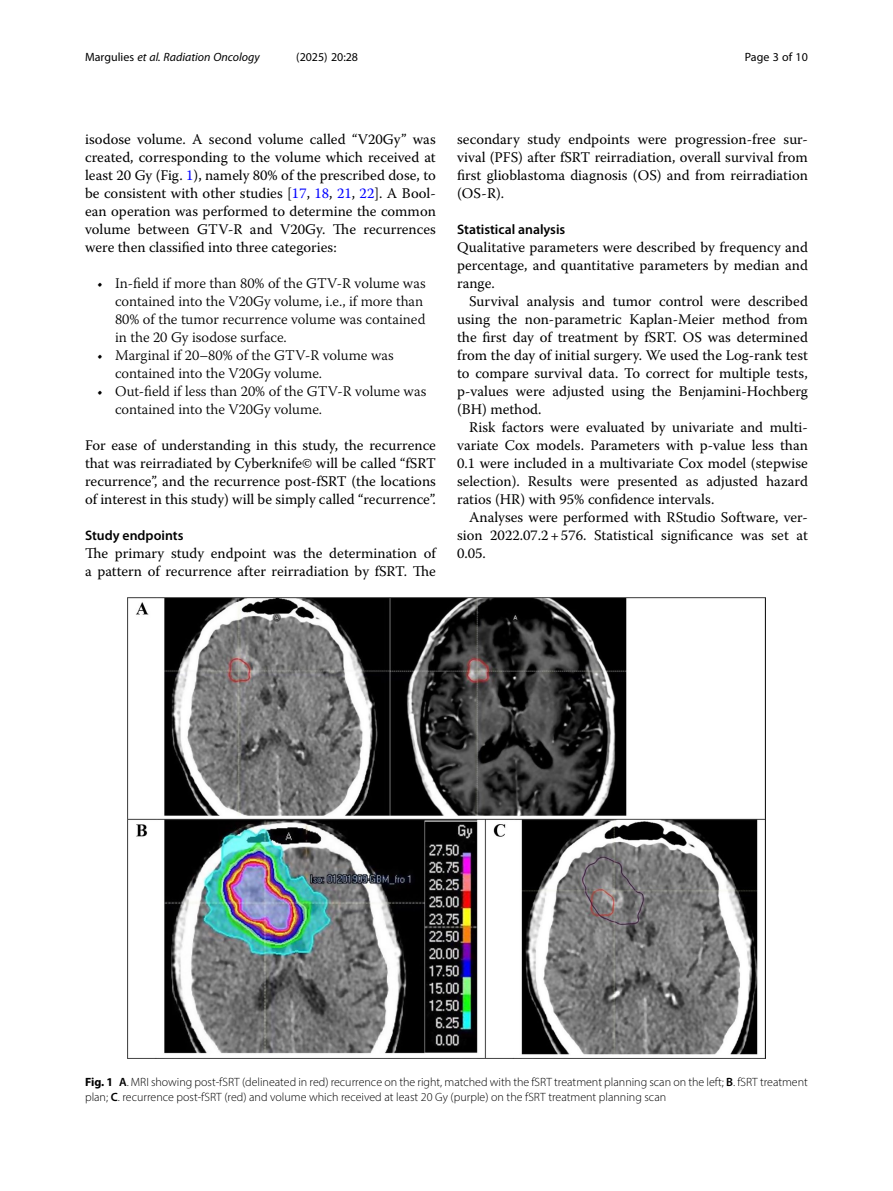
<style>
.page{position:relative;width:893px;height:1191px;background:#fff}
.page>*{position:absolute;margin:0;border:0;box-sizing:border-box;transform-origin:0 0}
.Body_Text_Indent{font:14.7px/18px "Warnock Pro";color:#000;text-align:justify}
.Body_Text{font:14.7px/18px "Warnock Pro";color:#000;text-align:justify}
.t1{font:300 14.7px/18px "Warnock Pro";color:#000}
.Head_2{font:600 13.8px "Myriad Pro";color:#000}
.Figure_Caption{font:300 12px/15px "Myriad Pro";color:#000}
.t2{font:italic 12px "Myriad Pro";color:#000}
.t3{font:12px "Myriad Pro";color:#000}
.s1{font-style:normal}
.s2{color:#00f}
.s3{font-weight:700}
.s4{font-weight:600}
</style>
<div class="page">
<img style="left:128px;top:597px;width:637px;height:462px">
<p class="t2" style="left:85px;top:50px;width:176px"><span class="s1">Margulies</span> et al. Radiation Oncology</p>
<p class="t3" style="left:296px;top:50px;width:63px">(2025) 20:28</p>
<p class="t3" style="left:745px;top:50px;width:65px">Page 3 of 10</p>
<p class="Body_Text_Indent" style="left:85px;top:130px;width:352px">isodose volume. A second volume called “V20Gy” was created, corresponding to the volume which received at least 20 Gy (Fig. <span class="s2">1</span>), namely 80% of the prescribed dose, to be consistent with other studies [<span class="s2">17</span>, <span class="s2">18</span>, <span class="s2">21</span>, <span class="s2">22</span>]. A Bool&shy;ean operation was performed to determine the common volume between GTV-R and V20Gy. The recurrences were then classified into three categories:</p>
<p class="t1" style="left:115px;top:274px;width:312px;text-indent:-18px">• In-field if more than 80% of the GTV-R volume was contained into the V20Gy volume, i.e., if more than 80% of the tumor recurrence volume was contained in the 20 Gy isodose surface.</p>
<p class="t1" style="left:115px;top:346px;width:280px;text-indent:-18px">• Marginal if 20–80% of the GTV-R volume was contained into the V20Gy volume.</p>
<p class="t1" style="left:115px;top:382px;width:313px;text-indent:-18px">• Out-field if less than 20% of the GTV-R volume was contained into the V20Gy volume.</p>
<p class="Body_Text" style="left:85px;top:436px;width:352px">For ease of understanding in this study, the recurrence that was reirradiated by Cyberknife© will be called “fSRT recurrence”, and the recurrence post-fSRT (the locations of interest in this study) will be simply called “recurrence”.</p>
<p class="Head_2" style="left:85px;top:527px;width:100px">Study endpoints</p>
<p class="Body_Text" style="left:85px;top:544px;width:352px">The primary study endpoint was the determination of a pattern of recurrence after reirradiation by fSRT. The</p>
<p class="Body_Text" style="left:457px;top:130px;width:352px">secondary study endpoints were progression-free sur&shy;vival (PFS) after fSRT reirradiation, overall survival from first glioblastoma diagnosis (OS) and from reirradiation (OS-R).</p>
<p class="Head_2" style="left:457px;top:221px;width:110px">Statistical analysis</p>
<p class="Body_Text" style="left:457px;top:238px;width:352px">Qualitative parameters were described by frequency and percentage, and quantitative parameters by median and range.</p>
<p class="Body_Text_Indent" style="left:457px;top:292px;width:352px;text-indent:12px">Survival analysis and tumor control were described using the non-parametric Kaplan-Meier method from the first day of treatment by fSRT. OS was determined from the day of initial surgery. We used the Log-rank test to compare survival data. To correct for multiple tests, p-values were adjusted using the Benjamini-Hochberg (BH) method.</p>
<p class="Body_Text_Indent" style="left:457px;top:418px;width:352px;text-indent:12px">Risk factors were evaluated by univariate and multi&shy;variate Cox models. Parameters with p-value less than 0.1 were included in a multivariate Cox model (stepwise selection). Results were presented as adjusted hazard ratios (HR) with 95% confidence intervals.</p>
<p class="Body_Text_Indent" style="left:457px;top:508px;width:352px;text-indent:12px">Analyses were performed with RStudio Software, ver&shy;sion 2022.07.2+576. Statistical significance was set at 0.05.</p>
<p class="Figure_Caption" style="left:85px;top:1074px;width:724px"><span class="s3">Fig. 1</span> <span class="s4">A</span>. MRI showing post-fSRT (delineated in red) recurrence on the right, matched with the fSRT treatment planning scan on the left; <span class="s4">B</span>. fSRT treatment plan; <span class="s4">C</span>. recurrence post-fSRT (red) and volume which received at least 20 Gy (purple) on the fSRT treatment planning scan</p>
</div>
